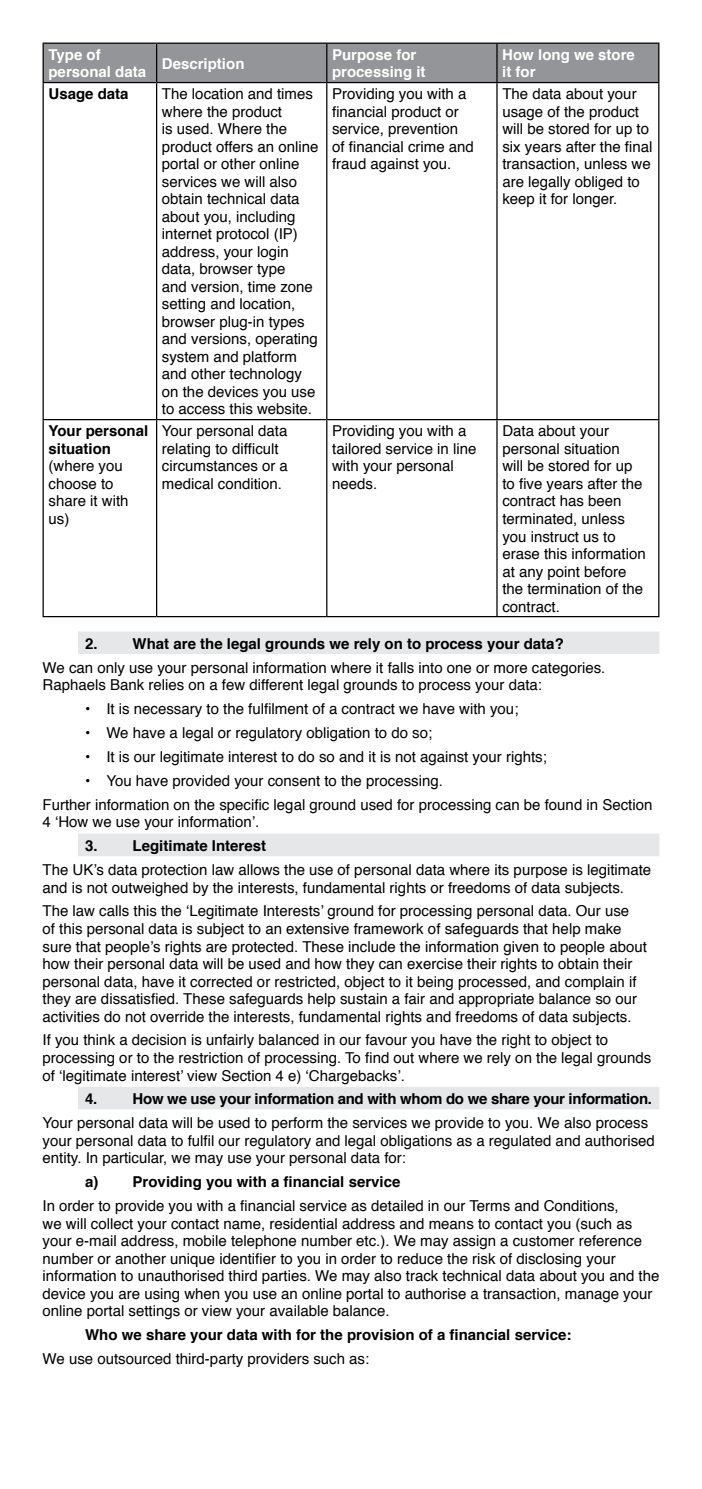
<style>
.page{position:relative;width:702px;height:1489px;background:#fff}
.page>*{position:absolute;margin:0;border:0;box-sizing:border-box;transform-origin:0 0}
.t1{font:15px/17.5px "Helvetica";color:#000}
.t2{font:700 15px/17.5px "Helvetica";color:#000}
.t3{font:700 15px/17.5px "Helvetica";color:#fff}
.t4{font:700 15px "Helvetica";letter-spacing:-.02em;color:#000}
.s1{font-family:"Helvetica Neue"}
</style>
<div class="page">
<div style="left:78px;top:631px;width:581px;height:23px;background:#e6e7e8"></div>
<div style="left:78px;top:833px;width:581px;height:23px;background:#e6e7e8"></div>
<div style="left:78px;top:1086px;width:581px;height:23px;background:#e6e7e8"></div>
<div style="left:44px;top:44px;width:452px;height:38px;background:#939598"></div>
<div style="left:497px;top:43px;width:161px;height:40px;background:#939598"></div>
<hr style="left:43px;top:83px;width:1px;height:336px;background:#000">
<hr style="left:156px;top:83px;width:1px;height:336px;background:#000">
<hr style="left:326px;top:83px;width:1px;height:336px;background:#000">
<hr style="left:496px;top:83px;width:1px;height:336px;background:#000">
<hr style="left:658px;top:83px;width:1px;height:336px;background:#000">
<hr style="left:43px;top:419px;width:114px;height:1px;background:#000">
<hr style="left:43px;top:420px;width:1px;height:196px;background:#000">
<hr style="left:157px;top:419px;width:170px;height:1px;background:#000">
<hr style="left:156px;top:420px;width:1px;height:196px;background:#000">
<hr style="left:327px;top:419px;width:170px;height:1px;background:#000">
<hr style="left:326px;top:420px;width:1px;height:196px;background:#000">
<hr style="left:497px;top:419px;width:162px;height:1px;background:#000">
<hr style="left:496px;top:420px;width:1px;height:196px;background:#000">
<hr style="left:658px;top:420px;width:1px;height:196px;background:#000">
<hr style="left:43px;top:616px;width:114px;height:1px;background:#000">
<hr style="left:157px;top:616px;width:170px;height:1px;background:#000">
<hr style="left:327px;top:616px;width:170px;height:1px;background:#000">
<hr style="left:497px;top:616px;width:162px;height:1px;background:#000">
<hr style="left:43px;top:43px;width:114px;height:1px;background:#000">
<hr style="left:43px;top:44px;width:1px;height:38px;background:#000">
<hr style="left:157px;top:43px;width:170px;height:1px;background:#000">
<hr style="left:156px;top:44px;width:1px;height:38px;background:#000">
<hr style="left:327px;top:43px;width:170px;height:1px;background:#000">
<hr style="left:326px;top:44px;width:1px;height:38px;background:#000">
<hr style="left:497px;top:43px;width:162px;height:1px;background:#000">
<hr style="left:496px;top:44px;width:1px;height:38px;background:#000">
<hr style="left:658px;top:44px;width:1px;height:38px;background:#000">
<hr style="left:43px;top:82px;width:114px;height:1px;background:#000">
<hr style="left:157px;top:82px;width:170px;height:1px;background:#000">
<hr style="left:327px;top:82px;width:170px;height:1px;background:#000">
<hr style="left:497px;top:82px;width:162px;height:1px;background:#000">
<p class="t3" style="left:48px;top:46px;width:99px">Type of personal data</p>
<p class="t3" style="left:162px;top:55px;width:84px">Description</p>
<p class="t3" style="left:332px;top:46px;width:95px">Purpose for processing it</p>
<p class="t3" style="left:502px;top:46px;width:134px">How long we store it for</p>
<p class="t2" style="left:48px;top:85px;width:82px">Usage data</p>
<p class="t1" style="left:162px;top:86px;width:158px">The location and times where the product<br>is used. Where the product offers an online portal or other online services we will also obtain technical data about you, including internet protocol (IP) address, your login data, browser type<br>and version, time zone setting and location, browser plug-in types and versions, operating system and platform and other technology on the devices you use to access this website.</p>
<p class="t1" style="left:332px;top:86px;width:143px">Providing you with a financial product or service, prevention of financial crime and fraud against you.</p>
<p class="t1" style="left:502px;top:86px;width:152px">The data about your usage of the product will be stored for up to six years after the final transaction, unless we are legally obliged to keep it for longer.</p>
<p class="t2" style="left:48px;top:422px;width:101px">Your personal situation</p>
<p class="t1" style="left:48px;top:458px;width:82px">(where you choose to share it with us)</p>
<p class="t1" style="left:162px;top:423px;width:127px">Your personal data relating to difficult circumstances or a medical condition.</p>
<p class="t1" style="left:332px;top:423px;width:146px">Providing you with a tailored service in line with your personal needs.</p>
<p class="t1" style="left:502px;top:423px;width:145px">Data about your personal situation<br>will be stored for up to five years after the contract has been terminated, unless you instruct us to erase this information at any point before the termination of the contract.</p>
<p class="t2" style="left:85px;top:635px;width:480px">2. What are the legal grounds we rely on to process your data?</p>
<p class="t1" style="left:43px;top:659px;width:564px">We can only use your personal information where it falls into one or more categories.<br>Raphaels Bank relies on a few different legal grounds to process your data:</p>
<p class="t1" style="left:85px;top:700px;width:435px"><span class="s1">•</span> It is necessary to the fulfilment of a contract we have with you;</p>
<p class="t1" style="left:85px;top:724px;width:348px"><span class="s1">•</span> We have a legal or regulatory obligation to do so;</p>
<p class="t1" style="left:85px;top:748px;width:463px"><span class="s1">•</span> It is our legitimate interest to do so and it is not against your rights;</p>
<p class="t1" style="left:43px;top:769px;width:611px;line-height:24px;text-indent:43px"><span class="s1">•</span> You have provided your consent to the processing.<br>Further information on the specific legal ground used for processing can be found in Section</p>
<p class="t1" style="left:43px;top:813px;width:218px">4 ‘How we use your information’.</p>
<p class="t2" style="left:85px;top:837px;width:182px">3. Legitimate Interest</p>
<p class="t1" style="left:43px;top:861px;width:610px">The UK’s data protection law allows the use of personal data where its purpose is legitimate and is not outweighed by the interests, fundamental rights or freedoms of data subjects.</p>
<p class="t1" style="left:43px;top:902px;width:605px">The law calls this the ‘Legitimate Interests’ ground for processing personal data. Our use<br>of this personal data is subject to an extensive framework of safeguards that help make sure that people’s rights are protected. These include the information given to people about how their personal data will be used and how they can exercise their rights to obtain their personal data, have it corrected or restricted, object to it being processed, and complain if they are dissatisfied. These safeguards help sustain a fair and appropriate balance so our activities do not override the interests, fundamental rights and freedoms of data subjects.</p>
<p class="t1" style="left:43px;top:1031px;width:610px">If you think a decision is unfairly balanced in our favour you have the right to object to processing or to the restriction of processing. To find out where we rely on the legal grounds of ‘legitimate interest’ view Section 4 e) ‘Chargebacks’.</p>
<p class="t4" style="left:85px;top:1086px;width:568px">4. How we use your information and with whom do we share your information.</p>
<p class="t1" style="left:43px;top:1114px;width:613px">Your personal data will be used to perform the services we provide to you. We also process your personal data to fulfil our regulatory and legal obligations as a regulated and authorised entity. In particular, we may use your personal data for:</p>
<p class="t2" style="left:85px;top:1173px;width:317px">a) Providing you with a financial service</p>
<p class="t1" style="left:43px;top:1197px;width:618px">In order to provide you with a financial service as detailed in our Terms and Conditions,<br>we will collect your contact name, residential address and means to contact you (such as your e-mail address, mobile telephone number etc.). We may assign a customer reference number or another unique identifier to you in order to reduce the risk of disclosing your information to unauthorised third parties. We may also track technical data about you and the device you are using when you use an online portal to authorise a transaction, manage your online portal settings or view your available balance.</p>
<p class="t2" style="left:85px;top:1326px;width:487px">Who we share your data with for the provision of a financial service:</p>
<p class="t1" style="left:43px;top:1350px;width:328px">We use outsourced third-party providers such as:</p>
</div>
